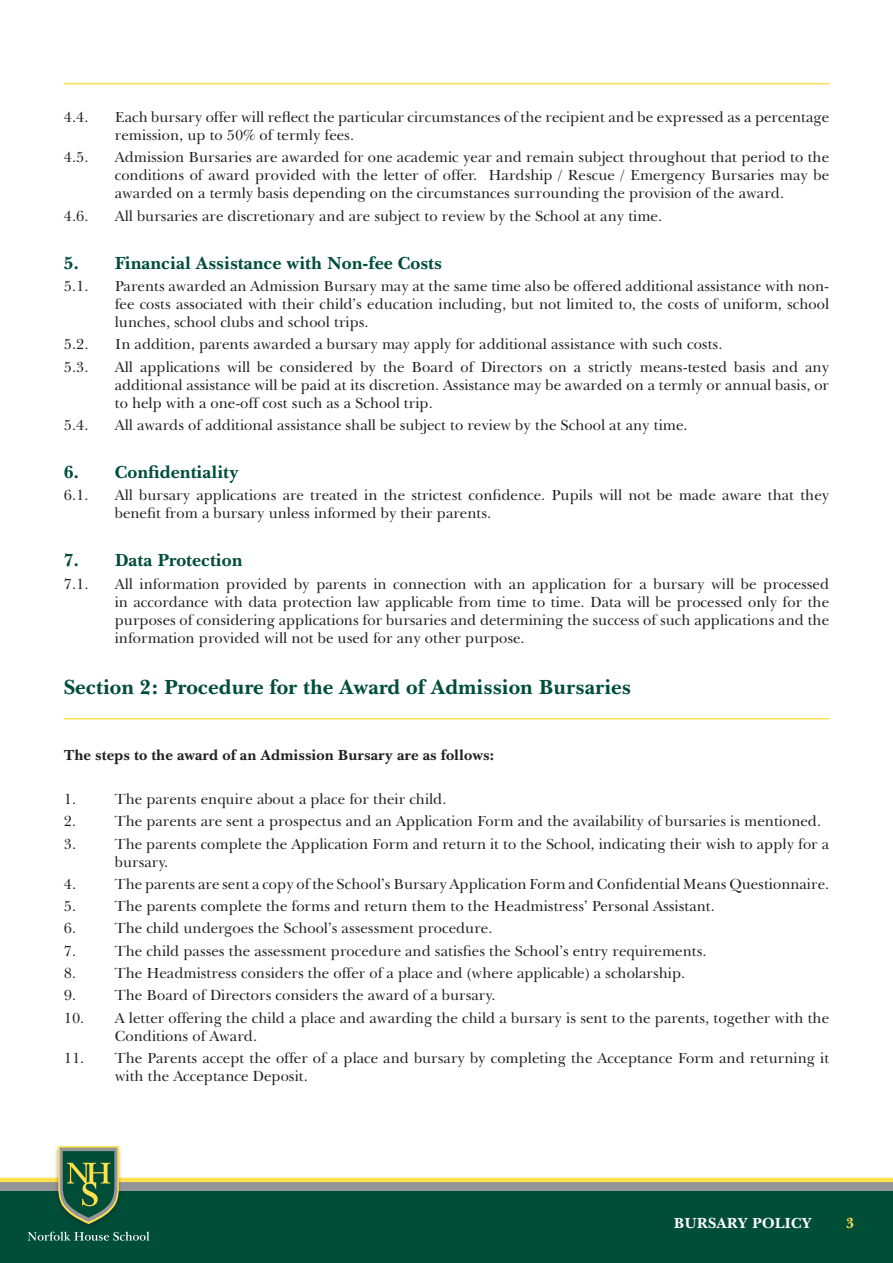
<style>
.page{position:relative;width:893px;height:1263px;background:#fff}
.page>*{position:absolute;margin:0;border:0;box-sizing:border-box;transform-origin:0 0}
.t1{font:700 21px "New Baskerville IT Cby BT";color:#004e38}
.copy{font:700 18px "New Baskerville IT Cby BT";color:#004e38}
.copy-2{font:15px/18px "Baskerville BT";color:#231f20}
.copy-3{font:700 15px "Baskerville BT";color:#231f20}
.t2{font:700 15px "New Baskerville IT Cby BT";color:#fff}
.t3{font:700 15px "New Baskerville IT Cby BT";color:#ffe04e}
</style>
<div class="page">
<div style="left:0;top:1191px;width:893px;height:72px;background:#004e38"></div>
<div style="left:0;top:1180px;width:893px;height:11px;background:#939598"></div>
<div style="left:0;top:1177px;width:893px;height:5px;background:#ffe04e"></div>
<svg style="left:28px;top:1231px;width:121px;height:10px"></svg>
<div style="left:55px;top:1146px;width:67px;height:84px;background:#231f20;opacity:.32"></div>
<svg style="left:58px;top:1146px;width:61px;height:78px"></svg>
<hr style="left:64px;top:83px;width:765px;height:1px;background:#ffe04e">
<hr style="left:64px;top:718px;width:765px;height:1px;background:#ffe04e">
<p class="copy-2" style="left:64px;top:108px;width:26px">4.4.</p>
<p class="copy-2" style="left:115px;top:108px;width:716px">Each bursary offer will reflect the particular circumstances of the recipient and be expressed as a percentage remission, up to 50% of termly fees.</p>
<p class="copy-2" style="left:64px;top:148px;width:26px">4.5.</p>
<p class="copy-2" style="left:115px;top:148px;width:716px;text-align:justify">Admission Bursaries are awarded for one academic year and remain subject throughout that period to the conditions of award provided with the letter of offer. Hardship / Rescue / Emergency Bursaries may be awarded on a termly basis depending on the circumstances surrounding the provision of the award.</p>
<p class="copy-2" style="left:64px;top:207px;width:26px">4.6.</p>
<p class="copy-2" style="left:115px;top:207px;width:549px">All bursaries are discretionary and are subject to review by the School at any time.</p>
<p class="copy" style="left:64px;top:251px;width:380px">5. Financial Assistance with Non-fee Costs</p>
<p class="copy-2" style="left:64px;top:277px;width:26px">5.1.</p>
<p class="copy-2" style="left:115px;top:277px;width:716px;text-align:justify">Parents awarded an Admission Bursary may at the same time also be offered additional assistance with non&shy;fee costs associated with their child’s education including, but not limited to, the costs of uniform, school lunches, school clubs and school trips.</p>
<p class="copy-2" style="left:64px;top:335px;width:26px">5.2.</p>
<p class="copy-2" style="left:115px;top:335px;width:609px">In addition, parents awarded a bursary may apply for additional assistance with such costs.</p>
<p class="copy-2" style="left:64px;top:357px;width:26px">5.3.</p>
<p class="copy-2" style="left:115px;top:357px;width:716px;text-align:justify">All applications will be considered by the Board of Directors on a strictly means-tested basis and any additional assistance will be paid at its discretion. Assistance may be awarded on a termly or annual basis, or to help with a one-off cost such as a School trip.</p>
<p class="copy-2" style="left:64px;top:416px;width:26px">5.4.</p>
<p class="copy-2" style="left:115px;top:416px;width:574px">All awards of additional assistance shall be subject to review by the School at any time.</p>
<p class="copy" style="left:64px;top:461px;width:177px">6. Confidentiality</p>
<p class="copy-2" style="left:64px;top:486px;width:26px">6.1.</p>
<p class="copy-2" style="left:115px;top:486px;width:716px">All bursary applications are treated in the strictest confidence. Pupils will not be made aware that they benefit from a bursary unless informed by their parents.</p>
<p class="copy" style="left:64px;top:549px;width:180px">7. Data Protection</p>
<p class="copy-2" style="left:64px;top:574px;width:26px">7.1.</p>
<p class="copy-2" style="left:115px;top:574px;width:716px;text-align:justify">All information provided by parents in connection with an application for a bursary will be processed in accordance with data protection law applicable from time to time. Data will be processed only for the purposes of considering applications for bursaries and determining the success of such applications and the information provided will not be used for any other purpose.</p>
<p class="t1" style="left:64px;top:674px;width:569px">Section 2: Procedure for the Award of Admission Bursaries</p>
<p class="copy-3" style="left:64px;top:745px;width:432px">The steps to the award of an Admission Bursary are as follows:</p>
<p class="copy-2" style="left:64px;top:790px;width:14px">1.</p>
<p class="copy-2" style="left:115px;top:790px;width:333px">The parents enquire about a place for their child.</p>
<p class="copy-2" style="left:64px;top:812px;width:14px">2.</p>
<p class="copy-2" style="left:115px;top:812px;width:708px">The parents are sent a prospectus and an Application Form and the availability of bursaries is mentioned.</p>
<p class="copy-2" style="left:64px;top:835px;width:14px">3.</p>
<p class="copy-2" style="left:115px;top:835px;width:716px">The parents complete the Application Form and return it to the School, indicating their wish to apply for a bursary.</p>
<p class="copy-2" style="left:64px;top:875px;width:14px">4.</p>
<p class="copy-2" style="left:115px;top:875px;width:716px">The parents are sent a copy of the School’s Bursary Application Form and Confidential Means Questionnaire.</p>
<p class="copy-2" style="left:64px;top:897px;width:14px">5.</p>
<p class="copy-2" style="left:115px;top:897px;width:602px">The parents complete the forms and return them to the Headmistress’ Personal Assistant.</p>
<p class="copy-2" style="left:64px;top:919px;width:14px">6.</p>
<p class="copy-2" style="left:115px;top:919px;width:379px">The child undergoes the School’s assessment procedure.</p>
<p class="copy-2" style="left:64px;top:942px;width:14px">7.</p>
<p class="copy-2" style="left:115px;top:942px;width:593px">The child passes the assessment procedure and satisfies the School’s entry requirements.</p>
<p class="copy-2" style="left:64px;top:964px;width:14px">8.</p>
<p class="copy-2" style="left:115px;top:964px;width:572px">The Headmistress considers the offer of a place and (where applicable) a scholarship.</p>
<p class="copy-2" style="left:64px;top:986px;width:14px">9.</p>
<p class="copy-2" style="left:115px;top:986px;width:382px">The Board of Directors considers the award of a bursary.</p>
<p class="copy-2" style="left:115px;top:1008px;width:716px;text-indent:-51px">10. A letter offering the child a place and awarding the child a bursary is sent to the parents, together with the<br>Conditions of Award.</p>
<p class="copy-2" style="left:115px;top:1049px;width:716px;text-indent:-51px">11. The Parents accept the offer of a place and bursary by completing the Acceptance Form and returning it with the Acceptance Deposit.</p>
<p class="t2" style="left:674px;top:1213px;width:140px">BURSARY POLICY</p>
<p class="t3" style="left:846px;top:1213px;width:10px">3</p>
</div>
